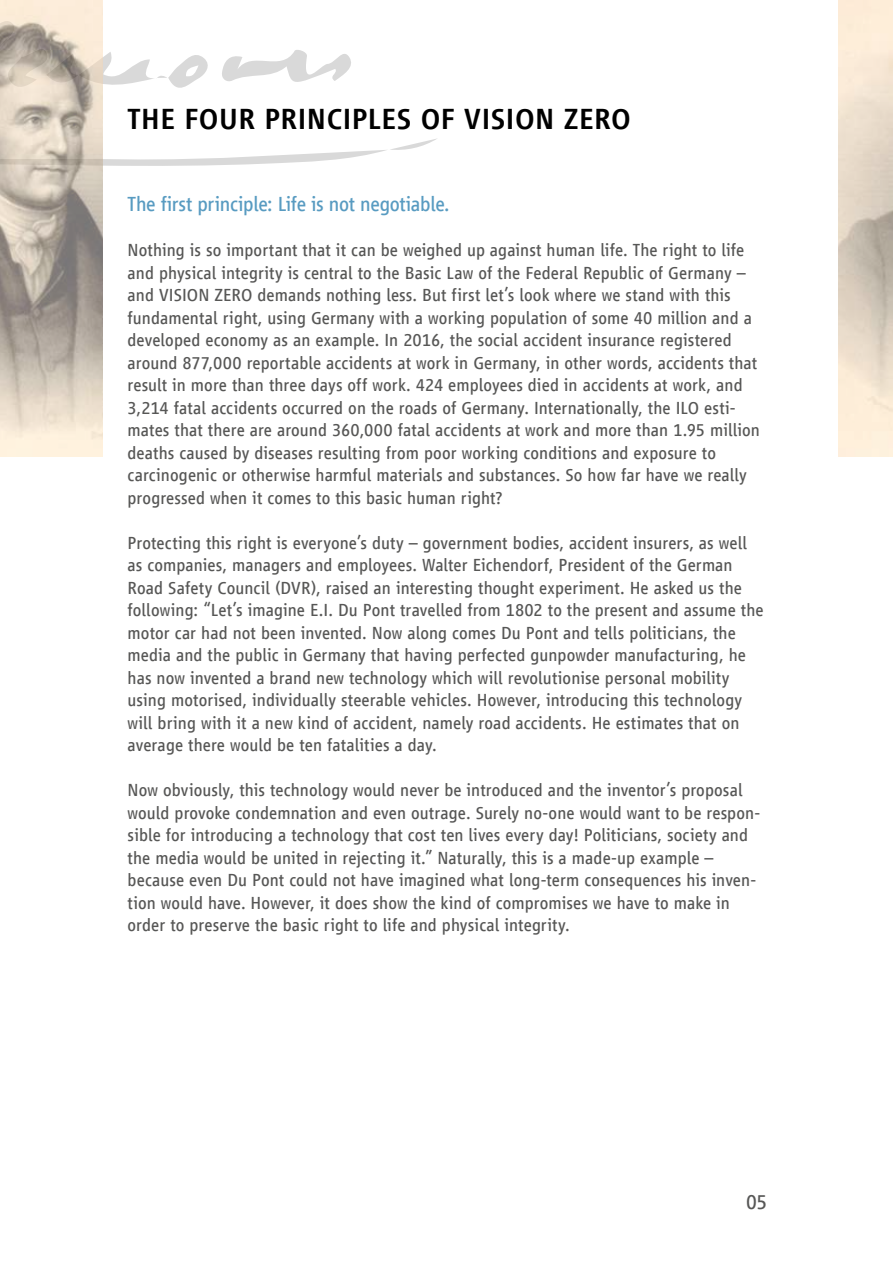
<style>
.page{position:relative;width:893px;height:1263px;background:#fff}
.page>*{position:absolute;margin:0;border:0;box-sizing:border-box;transform-origin:0 0}
.t1{font:500 30px "Vialog LT Com";letter-spacing:.015em;color:#000}
.t2{font:21px "Vialog LT Com";letter-spacing:-.015em;color:#589bc1}
.t3{font:21px "Vialog LT Com";color:#575756}
.t4{font:18px/22.5px "Vialog LT Com";letter-spacing:.005em;color:#575756}
</style>
<div class="page">
<svg style="left:168px;top:55px;width:40px;height:33px"></svg>
<svg style="left:102px;top:126px;width:335px;height:85px"></svg>
<svg style="left:157px;top:74px;width:11px;height:4px"></svg>
<svg style="left:222px;top:50px;width:129px;height:32px"></svg>
<svg style="left:102px;top:0;width:52px;height:91px"></svg>
<img style="left:0;top:0;width:102px;height:457px">
<h1 class="t1" style="left:128px;top:102px;width:505px">THE FOUR PRINCIPLES OF VISION ZERO</h1>
<p class="t2" style="left:128px;top:193px;width:324px">The first principle: Life is not negotiable.</p>
<p class="t4" style="left:128px;top:239px;width:634px">Nothing is so important that it can be weighed up against human life. The right to life and physical integrity is central to the Basic Law of the Federal Republic of Germany – and VISION ZERO demands nothing less. But first let’s look where we stand with this fundamental right, using Germany with a working population of some 40 million and a developed economy as an example. In 2016, the social accident insurance registered around 877,000 reportable accidents at work in Germany, in other words, accidents that result in more than three days off work. 424 employees died in accidents at work, and 3,214 fatal accidents occurred on the roads of Germany. Internationally, the ILO esti&shy;mates that there are around 360,000 fatal accidents at work and more than 1.95 million deaths caused by diseases resulting from poor working conditions and exposure to carcinogenic or otherwise harmful materials and substances. So how far have we really progressed when it comes to this basic human right?</p>
<p class="t4" style="left:128px;top:532px;width:638px">Protecting this right is everyone’s duty – government bodies, accident insurers, as well as companies, managers and employees. Walter Eichendorf, President of the German Road Safety Council (DVR), raised an interesting thought experiment. He asked us the following: “Let’s imagine E.I. Du Pont travelled from 1802 to the present and assume the motor car had not been invented. Now along comes Du Pont and tells politicians, the media and the public in Germany that having perfected gunpowder manufacturing, he has now invented a brand new technology which will revolutionise personal mobility using motorised, individually steerable vehicles. However, introducing this technology will bring with it a new kind of accident, namely road accidents. He estimates that on average there would be ten fatalities a day.</p>
<p class="t4" style="left:128px;top:779px;width:634px">Now obviously, this technology would never be introduced and the inventor’s proposal would provoke condemnation and even outrage. Surely no-one would want to be respon&shy;sible for introducing a technology that cost ten lives every day! Politicians, society and the media would be united in rejecting it.” Naturally, this is a made-up example – because even Du Pont could not have imagined what long-term consequences his inven&shy;tion would have. However, it does show the kind of compromises we have to make in order to preserve the basic right to life and physical integrity.</p>
<p class="t3" style="left:746px;top:1190px;width:23px">05</p>
</div>
